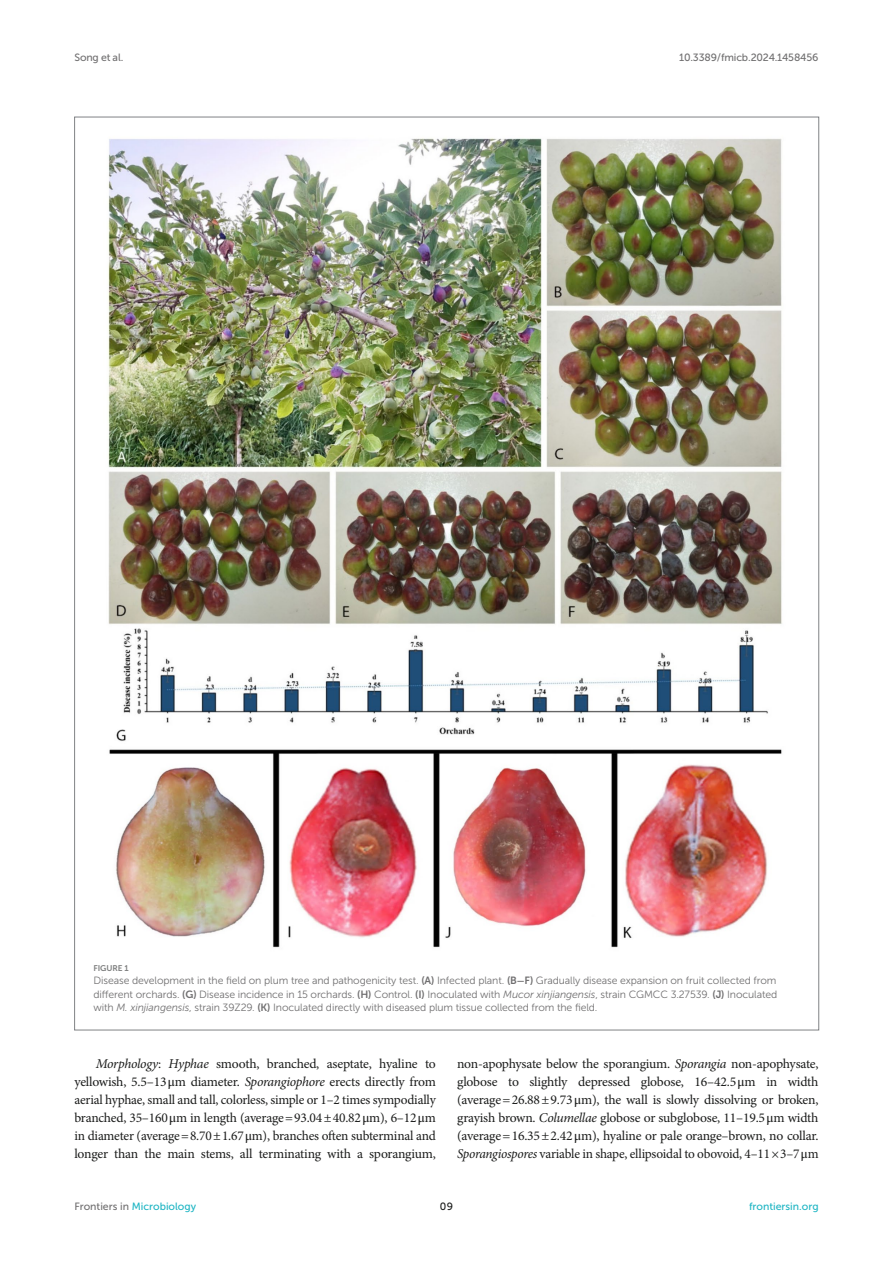
<style>
.page{position:relative;width:893px;height:1263px;background:#fff}
.page>*{position:absolute;margin:0;border:0;box-sizing:border-box;transform-origin:0 0}
.TEXT{font:13.5px/18px "Minion Pro";letter-spacing:-.015em;color:#1b1c1b;text-align:justify}
.FIG_LEG{font:10.5px/13.5px "Museo Sans 300";letter-spacing:-.01em;color:#706f70;text-align:justify}
.t1{font:10.5px "Museo Sans 500";color:#1db5c3}
.t2{font:10.5px "Museo Sans 500";letter-spacing:-.015em;color:#706f70}
.t3{font:10.5px "Museo Sans 500";color:#1b1c1b}
.FIG_HD{font:8.25px "Museo Sans 700";letter-spacing:-.01em;color:#7e7f7f}
.s1{font-family:"Museo Sans 700"}
.s2{font-family:"STIX General";font-weight:700}
.s3{font-style:italic}
.s4{font-family:"STIX General"}
.s5{color:#706f70}
</style>
<div class="page">
<img style="left:108px;top:138px;width:674px;height:810px">
<p class="t2" style="left:74px;top:51px;width:50px">Song et al.</p>
<p class="t2" style="left:679px;top:51px;width:141px">10.3389/fmicb.2024.1458456</p>
<p class="FIG_HD" style="left:94px;top:963px;width:37px">FIGURE 1</p>
<p class="FIG_LEG" style="left:94px;top:974px;width:685px">Disease development in the field on plum tree and pathogenicity test. <span class="s1">(A)</span> Infected plant. <span class="s1">(B</span><span class="s2">−</span><span class="s1">F)</span> Gradually disease expansion on fruit collected from different orchards. <span class="s1">(G)</span> Disease incidence in 15 orchards. <span class="s1">(H)</span> Control. <span class="s1">(I)</span> Inoculated with <span class="s3">Mucor xinjiangensis</span>, strain CGMCC 3.27539. <span class="s1">(J)</span> Inoculated with <span class="s3">M. xinjiangensis</span>, strain 39Z29. <span class="s1">(K)</span> Inoculated directly with diseased plum tissue collected from the field.</p>
<p class="TEXT" style="left:74px;top:1055px;width:363px;text-indent:21px"><span class="s3">Morphology</span>: <span class="s3">Hyphae</span> smooth, branched, aseptate, hyaline to yellowish, 5.5–13<span class="s4">μ</span>m diameter. <span class="s3">Sporangiophore</span> erects directly from aerial hyphae, small and tall, colorless, simple or 1–2 times sympodially branched, 35–160<span class="s4">μ</span>m in length (average=93.04±40.82<span class="s4">μ</span>m), 6–12<span class="s4">μ</span>m in diameter (average=8.70±1.67<span class="s4">μ</span>m), branches often subterminal and longer than the main stems, all terminating with a sporangium,</p>
<p class="TEXT" style="left:457px;top:1055px;width:363px">non-apophysate below the sporangium. <span class="s3">Sporangia</span> non-apophysate, globose to slightly depressed globose, 16–42.5<span class="s4">μ</span>m in width (average=26.88±9.73<span class="s4">μ</span>m), the wall is slowly dissolving or broken, grayish brown. <span class="s3">Columellae</span> globose or subglobose, 11–19.5<span class="s4">μ</span>m width (average=16.35±2.42<span class="s4">μ</span>m), hyaline or pale orange–brown, no collar.<br><span class="s3">Sporangiospores</span> variable in shape, ellipsoidal to obovoid, 4–11×3–7<span class="s4">μ</span>m</p>
<p class="t1" style="left:74px;top:1200px;width:123px"><span class="s5">Frontiers in</span> Microbiology</p>
<p class="t3" style="left:440px;top:1200px;width:15px">09</p>
<p class="t1" style="left:749px;top:1200px;width:71px">frontiersin.org</p>
</div>
